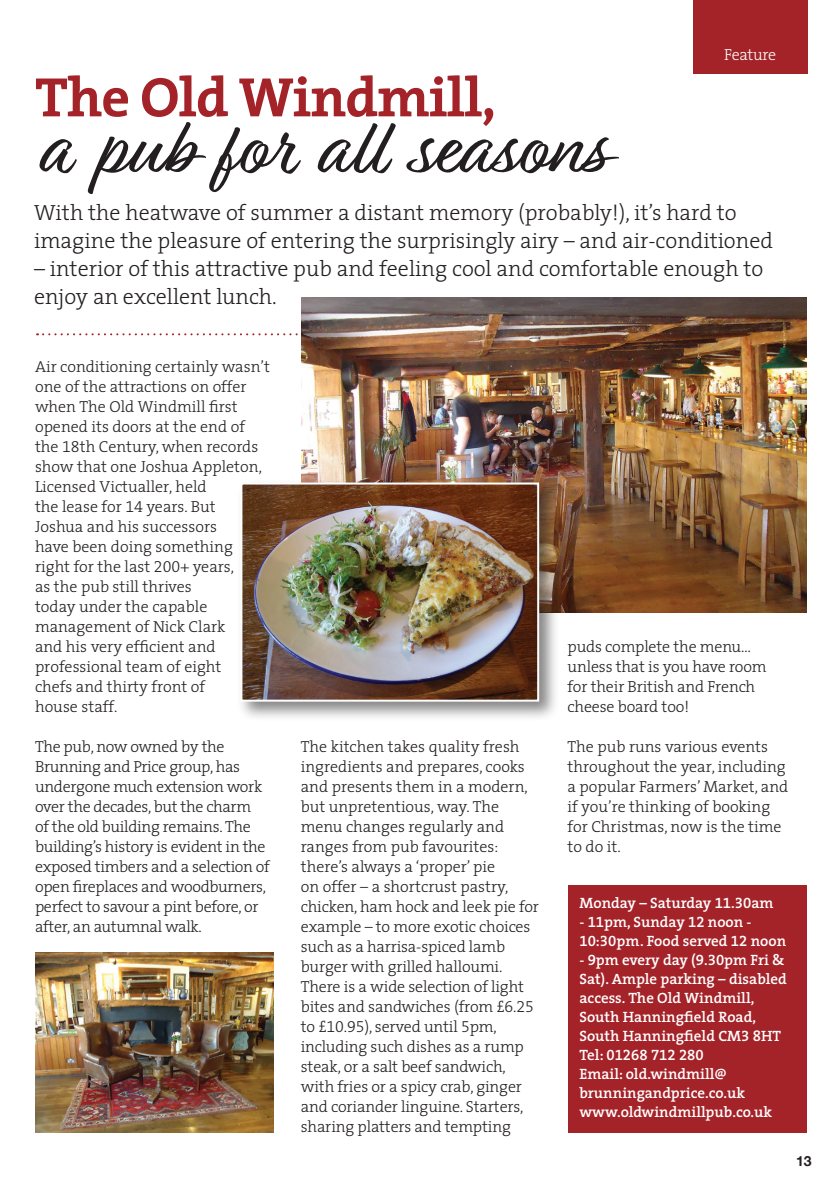
<style>
.page{position:relative;width:840px;height:1191px;background:#fff}
.page>*{position:absolute;margin:0;border:0;box-sizing:border-box;transform-origin:0 0}
.t1{font:82px "Relation Two";color:#231f20}
.t2{font:700 56px "The Serif";letter-spacing:-.02em;color:#a42329}
.t3{font:300 22px/28px "The Serif";color:#231f20}
.t4{font:300 16px/20px "The Serif";letter-spacing:-.01em;color:#231f20}
.t5{font:300 16px "The Serif";letter-spacing:-.02em;color:#fff}
.t6{font:600 15px/19px "The Serif";color:#fff}
.t7{font:15px "The Serif Semi Bold Expert";color:#fff}
.t8{font:700 14px "Helvetica Neue";color:#231f20}
.s1{font-family:"The Serif Light Expert";font-weight:400}
.s2{font-family:"The Serif Semi Bold Expert";font-weight:400}
.s3{font-family:"The Serif";font-weight:600}
</style>
<div class="page">
<div style="left:692px;top:0;width:114px;height:74px;background:#a42329"></div>
<svg style="left:37px;top:333px;width:261px;height:2px"></svg>
<div style="left:567px;top:884px;width:238px;height:248px;background:#a42329"></div>
<img style="left:301px;top:298px;width:505px;height:314px">
<div style="left:236px;top:478px;width:323px;height:244px;background:#231f20;opacity:.55"></div>
<img style="left:243px;top:485px;width:293px;height:213px">
<div style="left:240px;top:482px;width:299px;height:219px;border:2px solid #fff"></div>
<img style="left:35px;top:952px;width:238px;height:180px">
<p class="t2" style="left:35px;top:51px;width:462px">The Old Windmill,</p>
<p class="t1" style="left:35px;top:94px;width:571px">a pub for all seasons</p>
<p class="t5" style="left:723px;top:41px;width:54px">Feature</p>
<p class="t3" style="left:34px;top:197px;width:740px">With the heatwave of summer a distant memory (probably!), it’s hard to imagine the pleasure of entering the surprisingly airy – and air-conditioned</p>
<p class="t3" style="left:34px;top:253px;width:730px">– interior of this attractive pub and feeling cool and comfortable enough to enjoy an excellent lunch.</p>
<p class="t4" style="left:35px;top:356px;width:236px">Air conditioning certainly wasn’t one of the attractions on offer when The Old Windmill first opened its doors at the end of the <span class="s1">18</span>th Century, when records show that one Joshua Appleton,<br>Licensed Victualler, held<br>the lease for <span class="s1">14</span> years. But<br>Joshua and his successors<br>have been doing something right for the last <span class="s1">200</span>+ years,<br>as the pub still thrives<br>today under the capable management of Nick Clark<br>and his very efficient and professional team of eight<br>chefs and thirty front of<br>house staff.</p>
<p class="t4" style="left:35px;top:736px;width:236px">The pub, now owned by the<br>Brunning and Price group, has undergone much extension work over the decades, but the charm<br>of the old building remains. The building’s history is evident in the exposed timbers and a selection of open fireplaces and woodburners, perfect to savour a pint before, or after, an autumnal walk.</p>
<p class="t4" style="left:300px;top:736px;width:239px">The kitchen takes quality fresh ingredients and prepares, cooks and presents them in a modern, but unpretentious, way. The menu changes regularly and ranges from pub favourites: there’s always a ‘proper’ pie<br>on offer – a shortcrust pastry, chicken, ham hock and leek pie for example – to more exotic choices such as a harrisa-spiced lamb burger with grilled halloumi.<br>There is a wide selection of light bites and sandwiches (from £<span class="s1">6.25 </span>to £<span class="s1">10.95</span>), served until <span class="s1">5</span>pm, including such dishes as a rump steak, or a salt beef sandwich, with fries or a spicy crab, ginger and coriander linguine. Starters, sharing platters and tempting</p>
<p class="t4" style="left:567px;top:636px;width:200px">puds complete the menu… unless that is you have room for their British and French cheese board too!</p>
<p class="t4" style="left:567px;top:736px;width:222px">The pub runs various events throughout the year, including a popular Farmers’ Market, and if you’re thinking of booking for Christmas, now is the time to do it.</p>
<p class="t6" style="left:579px;top:892px;width:195px">Monday – Saturday <span class="s2">11.30</span>am</p>
<p class="t6" style="left:579px;top:911px;width:208px">- <span class="s2">11</span>pm, Sunday <span class="s2">12</span> noon -<br><span class="s2">10:30</span>pm. Food served <span class="s2">12</span> noon</p>
<p class="t6" style="left:579px;top:949px;width:209px">- <span class="s2">9</span>pm every day (<span class="s2">9.30</span>pm Fri &amp;<br>Sat). Ample parking – disabled access. The Old Windmill,<br>South Hanningfield Road,<br>South Hanningfield CM<span class="s2">3</span> 8HT</p>
<p class="t7" style="left:579px;top:1042px;width:126px"><span class="s3">Tel:</span> 01268 712 280</p>
<p class="t6" style="left:579px;top:1063px;width:167px">Email: old.windmill@ brunningandprice.co.uk</p>
<p class="t6" style="left:579px;top:1101px;width:194px">www.oldwindmillpub.co.uk</p>
<p class="t8" style="left:795px;top:1150px;width:17px">13</p>
</div>
